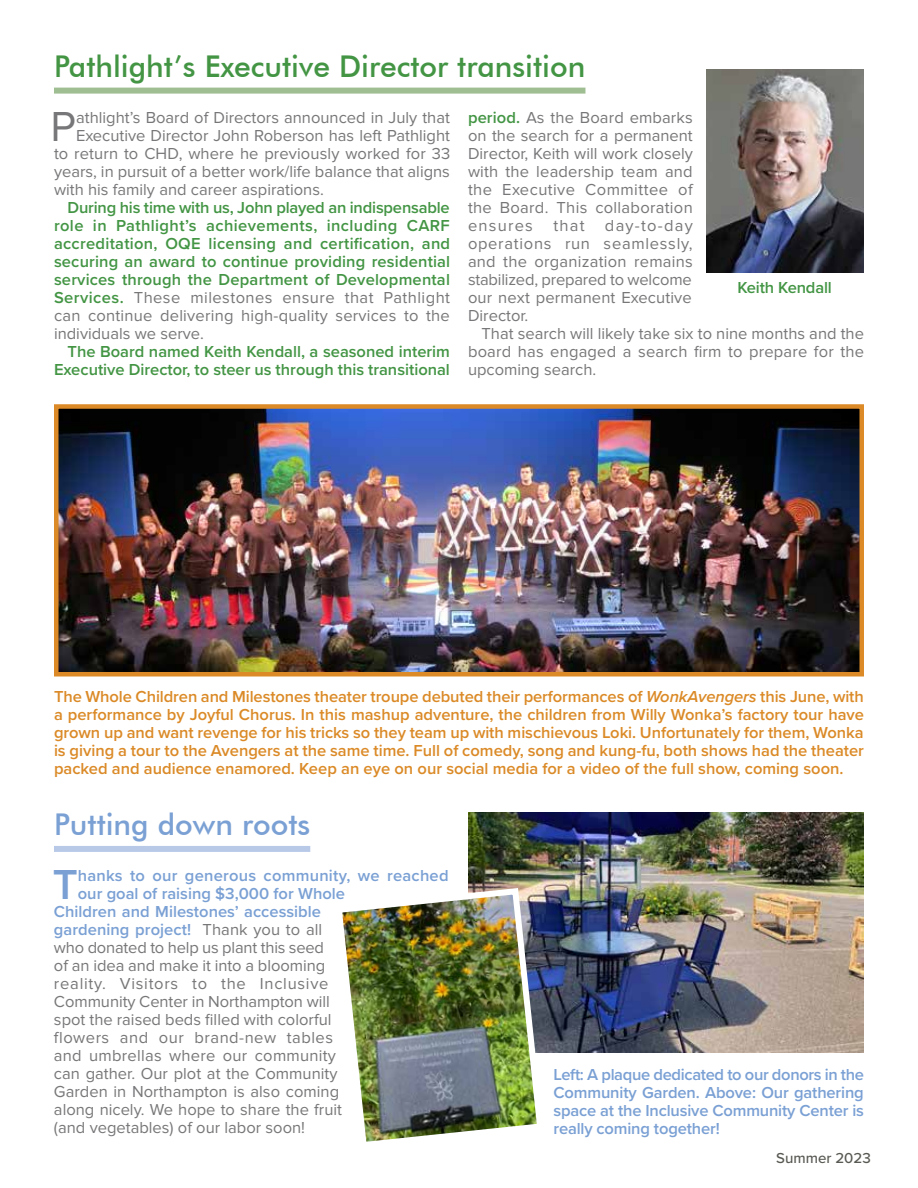
<style>
.page{position:relative;width:918px;height:1188px;background:#fff}
.page>*{position:absolute;margin:0;border:0;box-sizing:border-box;transform-origin:0 0}
.t1{font:43.5px "Proxima Nova";color:#777779}
.t2{font:600 43.5px "Proxima Nova";color:#7aa0d4}
.t3{font:500 30px "Futura BT";color:#439544}
.t4{font:500 30px "Futura BT";color:#7aa0d4}
.t5{font:16.5px/18px "Proxima Nova";color:#777779;text-align:justify}
.t6{font:600 16.5px/18px "Proxima Nova";color:#db8a27;text-align:justify}
.t7{font:600 16.5px/18px "Proxima Nova";color:#439544;text-align:justify}
.t8{font:600 16.5px/18px "Proxima Nova";color:#7aa0d4;text-align:justify}
.t9{font:16.5px "Proxima Nova";letter-spacing:.045em;color:#777779}
.t10{font:16.5px "Proxima Nova";letter-spacing:.03em;color:#777779}
.t11{font:500 15px "Proxima Nova";color:#595954}
.s1{font-weight:400;color:#777779}
.s2{font-weight:600;color:#439544}
.s3{font-style:italic}
</style>
<div class="page">
<img style="left:706px;top:69px;width:158px;height:204px">
<img style="left:469px;top:812px;width:395px;height:241px">
<img style="left:342px;top:885px;width:205px;height:257px">
<img style="left:59px;top:409px;width:800px;height:262px">
<div style="left:54px;top:404px;width:810px;height:272px;border:4px solid #db8a27"></div>
<div style="left:54px;top:846px;width:256px;height:6px;background:#b8c9e8"></div>
<div style="left:54px;top:88px;width:531px;height:6px;background:#9fbe92"></div>
<h2 class="t3" style="left:54px;top:48px;width:533px">Pathlight’s Executive Director transition</h2>
<h1 class="t1" style="left:51px;top:107px;width:27px">P</h1>
<p class="t5" style="left:76px;top:109px;width:375px">athlight’s Board of Directors announced in July that</p>
<p class="t5" style="left:76px;top:127px;width:375px">Executive Director John Roberson has left Pathlight</p>
<p class="t5" style="left:54px;top:145px;width:398px">to return to CHD, where he previously worked for 33</p>
<p class="t5" style="left:54px;top:163px;width:398px">years, in pursuit of a better work/life balance that aligns</p>
<p class="t5" style="left:54px;top:181px;width:271px">with his family and career aspirations.</p>
<p class="t7" style="left:54px;top:198px;width:398px;text-indent:13px">During his time with us, John played an indispensable role in Pathlight’s achievements, including CARF accreditation, OQE licensing and certification, and securing an award to continue providing residential services through the Department of Developmental Services. <span class="s1">These milestones ensure that Pathlight can continue delivering high-quality services to the individuals we serve.</span></p>
<p class="t7" style="left:54px;top:342px;width:398px;text-align:right">The Board named Keith Kendall, a seasoned interim<br>Executive Director, to steer us through this transitional</p>
<p class="t5" style="left:468px;top:109px;width:226px"><span class="s2">period.</span> As the Board embarks on the search for a permanent Director, Keith will work closely with the leadership team and the Executive Committee of the Board. This collaboration ensures that day-to-day operations run seamlessly, and the organization remains stabilized, prepared to welcome our next permanent Executive Director.</p>
<p class="t5" style="left:468px;top:325px;width:398px;text-indent:13px">That search will likely take six to nine months and the board has engaged a search firm to prepare for the upcoming search.</p>
<p class="t7" style="left:737px;top:278px;width:96px">Keith Kendall</p>
<p class="t6" style="left:54px;top:687px;width:812px">The Whole Children and Milestones theater troupe debuted their performances of <span class="s3">WonkAvengers</span> this June, with a performance by Joyful Chorus. In this mashup adventure, the children from Willy Wonka’s factory tour have grown up and want revenge for his tricks so they team up with mischievous Loki. Unfortunately for them, Wonka is giving a tour to the Avengers at the same time. Full of comedy, song and kung-fu, both shows had the theater packed and audience enamored. Keep an eye on our social media for a video of the full show, coming soon.</p>
<h2 class="t4" style="left:54px;top:806px;width:258px">Putting down roots</h2>
<h1 class="t2" style="left:53px;top:852px;width:27px">T</h1>
<p class="t8" style="left:78px;top:866px;width:372px">hanks to our generous community, we reached</p>
<p class="t8" style="left:78px;top:884px;width:269px">our goal of raising $3,000 for Whole</p>
<p class="t8" style="left:54px;top:902px;width:269px">Children and Milestones’ accessible</p>
<p class="t8" style="left:54px;top:920px;width:270px">gardening project! <span class="s1">Thank you to all</span></p>
<p class="t5" style="left:54px;top:940px;width:272px">who donated to help us plant this seed</p>
<p class="t5" style="left:54px;top:958px;width:273px">of an idea and make it into a blooming</p>
<p class="t9" style="left:54px;top:976px;width:276px">reality. Visitors to the Inclusive</p>
<p class="t5" style="left:54px;top:994px;width:277px">Community Center in Northampton will</p>
<p class="t5" style="left:54px;top:1012px;width:279px">spot the raised beds filled with colorful</p>
<p class="t10" style="left:54px;top:1030px;width:281px">flowers and our brand-new tables</p>
<p class="t5" style="left:54px;top:1048px;width:284px">and umbrellas where our community</p>
<p class="t5" style="left:54px;top:1066px;width:285px">can gather. Our plot at the Community</p>
<p class="t5" style="left:54px;top:1084px;width:287px">Garden in Northampton is also coming</p>
<p class="t5" style="left:54px;top:1102px;width:290px">along nicely. We hope to share the fruit</p>
<p class="t5" style="left:54px;top:1120px;width:253px">(and vegetables) of our labor soon!</p>
<p class="t8" style="left:553px;top:1065px;width:312px">Left: A plaque dedicated to our donors in the Community Garden. Above: Our gathering space at the Inclusive Community Center is really coming together!</p>
<p class="t11" style="left:776px;top:1147px;width:96px">Summer 2023</p>
</div>
